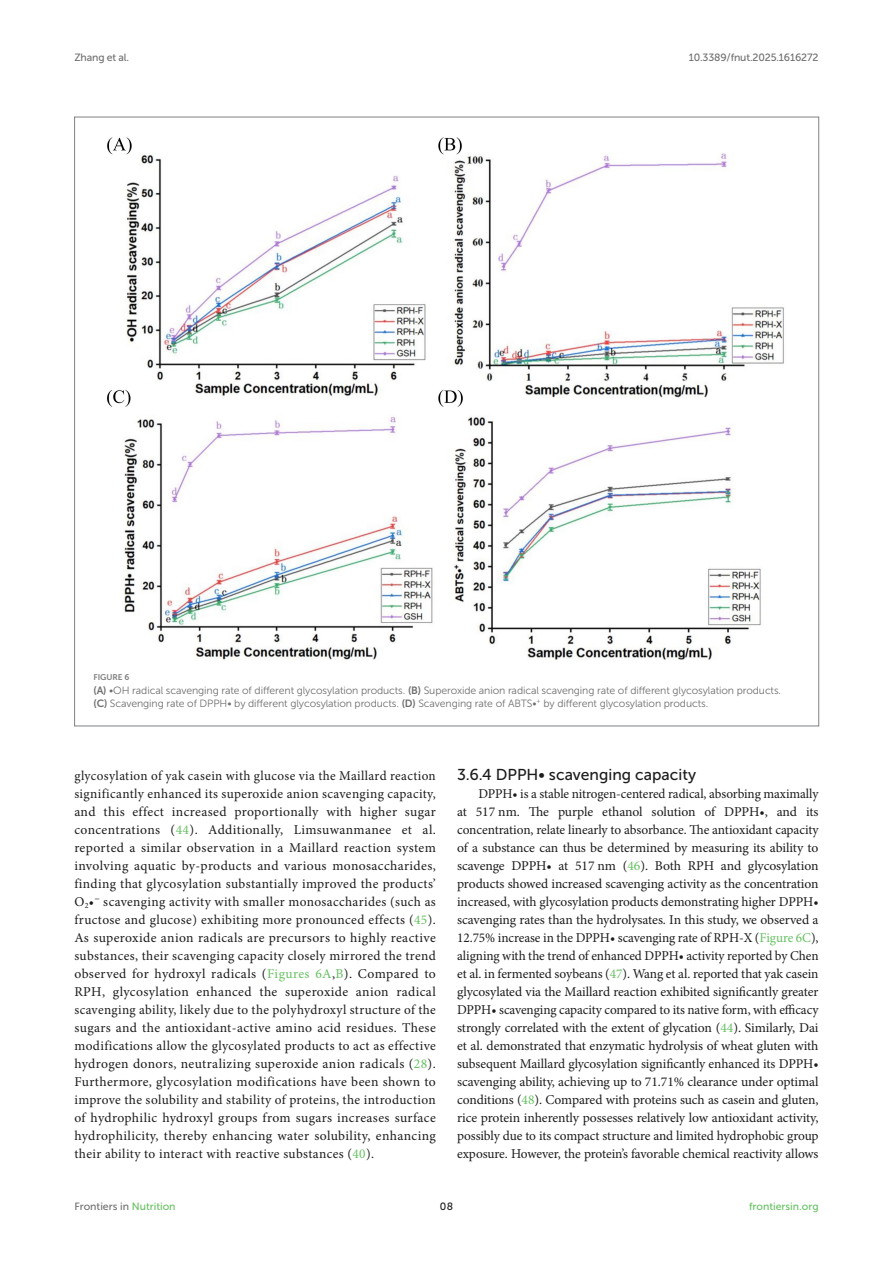
<style>
.page{position:relative;width:893px;height:1263px;background:#fff}
.page>*{position:absolute;margin:0;border:0;box-sizing:border-box;transform-origin:0 0}
.HEAD_3{font:15.75px "Museo Sans 500";color:#1b1c1b}
.TEXT{font:13.5px/18px "Minion Pro";letter-spacing:.005em;color:#1b1c1b;text-align:justify}
.FIG_LEG{font:10.5px/13.5px "Museo Sans 300";letter-spacing:-.01em;color:#706f70}
.t1{font:10.5px "Museo Sans 500";letter-spacing:-.015em;color:#706f70}
.t2{font:10.5px "Museo Sans 500";color:#65c161}
.t3{font:10.5px "Museo Sans 500";color:#1b1c1b}
.FIG_HD{font:8.25px "Museo Sans 700";letter-spacing:-.01em;color:#7e7f7f}
.s1{font-family:"Museo Sans 700"}
.s2{font-style:italic}
.s3{color:#65c161}
</style>
<div class="page">
<img style="left:107px;top:137px;width:677px;height:523px">
<p class="t1" style="left:74px;top:51px;width:56px">Zhang et al.</p>
<p class="t1" style="left:689px;top:51px;width:131px">10.3389/fnut.2025.1616272</p>
<p class="FIG_HD" style="left:94px;top:673px;width:37px">FIGURE 6</p>
<p class="FIG_LEG" style="left:94px;top:683px;width:689px"><span class="s1">(A)</span> •OH radical scavenging rate of different glycosylation products. <span class="s1">(B)</span> Superoxide anion radical scavenging rate of different glycosylation products. <span class="s1">(C)</span> Scavenging rate of DPPH<span class="s2">•</span> by different glycosylation products. <span class="s1">(D)</span> Scavenging rate of ABTS•<sup>+</sup> by different glycosylation products.</p>
<p class="TEXT" style="left:74px;top:767px;width:363px">glycosylation of yak casein with glucose via the Maillard reaction significantly enhanced its superoxide anion scavenging capacity, and this effect increased proportionally with higher sugar concentrations (<span class="s3">44</span>). Additionally, Limsuwanmanee et al. reported a similar observation in a Maillard reaction system involving aquatic by-products and various monosaccharides, finding that glycosylation substantially improved the products’ O<sub>2</sub>•<sup>−</sup> scavenging activity with smaller monosaccharides (such as fructose and glucose) exhibiting more pronounced effects (<span class="s3">45</span>).<br>As superoxide anion radicals are precursors to highly reactive substances, their scavenging capacity closely mirrored the trend observed for hydroxyl radicals (<span class="s3">Figures 6A</span>,<span class="s3">B</span>). Compared to RPH, glycosylation enhanced the superoxide anion radical scavenging ability, likely due to the polyhydroxyl structure of the sugars and the antioxidant-active amino acid residues. These modifications allow the glycosylated products to act as effective hydrogen donors, neutralizing superoxide anion radicals (<span class="s3">28</span>).<br>Furthermore, glycosylation modifications have been shown to improve the solubility and stability of proteins, the introduction of hydrophilic hydroxyl groups from sugars increases surface hydrophilicity, thereby enhancing water solubility, enhancing their ability to interact with reactive substances (<span class="s3">40</span>).</p>
<p class="HEAD_3" style="left:457px;top:766px;width:241px">3.6.4 DPPH• scavenging capacity</p>
<p class="TEXT" style="left:457px;top:785px;width:363px;text-indent:21px">DPPH• is a stable nitrogen-centered radical, absorbing maximally at 517 nm. The purple ethanol solution of DPPH•, and its concentration, relate linearly to absorbance. The antioxidant capacity of a substance can thus be determined by measuring its ability to scavenge DPPH• at 517 nm (<span class="s3">46</span>). Both RPH and glycosylation products showed increased scavenging activity as the concentration increased, with glycosylation products demonstrating higher DPPH• scavenging rates than the hydrolysates. In this study, we observed a 12.75% increase in the DPPH• scavenging rate of RPH-X (<span class="s3">Figure 6C</span>), aligning with the trend of enhanced DPPH• activity reported by Chen et al. in fermented soybeans (<span class="s3">47</span>). Wang et al. reported that yak casein glycosylated via the Maillard reaction exhibited significantly greater DPPH• scavenging capacity compared to its native form, with efficacy strongly correlated with the extent of glycation (<span class="s3">44</span>). Similarly, Dai et al. demonstrated that enzymatic hydrolysis of wheat gluten with subsequent Maillard glycosylation significantly enhanced its DPPH• scavenging ability, achieving up to 71.71% clearance under optimal conditions (<span class="s3">48</span>). Compared with proteins such as casein and gluten, rice protein inherently possesses relatively low antioxidant activity, possibly due to its compact structure and limited hydrophobic group exposure. However, the protein’s favorable chemical reactivity allows</p>
<p class="t1" style="left:74px;top:1200px;width:103px">Frontiers in <span class="s3">Nutrition</span></p>
<p class="t3" style="left:440px;top:1200px;width:15px">08</p>
<p class="t2" style="left:749px;top:1200px;width:71px">frontiersin.org</p>
</div>
